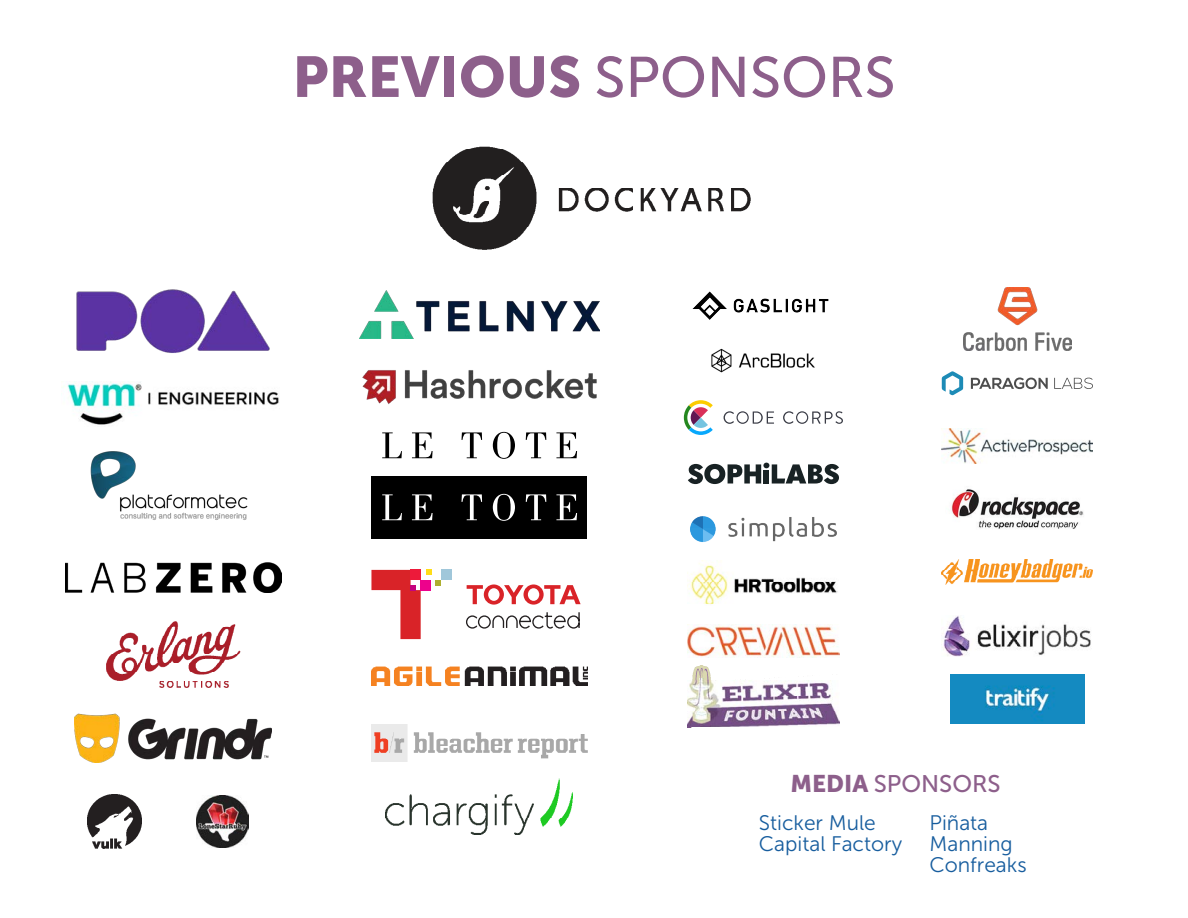
<style>
.page{position:relative;width:1188px;height:918px;background:#fff}
.page>*{position:absolute;margin:0;border:0;box-sizing:border-box;transform-origin:0 0}
.t1{font:57px "Museo Sans 900";color:#8d5f8b}
.t2{font:24px "Museo Sans 500";color:#8d5f8b}
.t3{font:21px/21px "Museo Sans 300";color:#175d9e}
.s1{font-family:"Museo Sans 500"}
.s2{font-family:"Museo Sans 900"}
</style>
<div class="page">
<img style="left:432px;top:146px;width:319px;height:104px">
<img style="left:90px;top:451px;width:158px;height:69px">
<img style="left:76px;top:289px;width:194px;height:64px">
<img style="left:106px;top:621px;width:135px;height:67px">
<img style="left:196px;top:795px;width:53px;height:53px">
<img style="left:88px;top:794px;width:54px;height:55px">
<img style="left:75px;top:714px;width:196px;height:48px">
<img style="left:65px;top:562px;width:216px;height:31px">
<img style="left:67px;top:382px;width:212px;height:43px">
<img style="left:362px;top:370px;width:235px;height:34px">
<img style="left:386px;top:779px;width:187px;height:55px">
<img style="left:371px;top:725px;width:216px;height:36px">
<img style="left:371px;top:666px;width:216px;height:20px">
<svg style="left:467px;top:584px;width:114px;height:21px"></svg>
<svg style="left:466px;top:612px;width:114px;height:17px"></svg>
<div style="left:441px;top:570px;width:10px;height:10px;background:#a0c7da"></div>
<svg style="left:371px;top:570px;width:70px;height:69px"></svg>
<div style="left:371px;top:476px;width:216px;height:62px;background:#000"></div>
<svg style="left:382px;top:432px;width:20px;height:26px"></svg>
<svg style="left:412px;top:432px;width:21px;height:26px"></svg>
<svg style="left:461px;top:432px;width:21px;height:26px"></svg>
<svg style="left:493px;top:432px;width:22px;height:27px"></svg>
<svg style="left:526px;top:432px;width:20px;height:26px"></svg>
<svg style="left:556px;top:432px;width:21px;height:26px"></svg>
<svg style="left:382px;top:494px;width:20px;height:26px"></svg>
<svg style="left:412px;top:494px;width:21px;height:26px"></svg>
<svg style="left:461px;top:494px;width:21px;height:26px"></svg>
<svg style="left:493px;top:494px;width:22px;height:27px"></svg>
<svg style="left:526px;top:494px;width:20px;height:26px"></svg>
<svg style="left:556px;top:494px;width:21px;height:26px"></svg>
<img style="left:359px;top:291px;width:241px;height:47px">
<img style="left:688px;top:665px;width:151px;height:63px">
<img style="left:688px;top:563px;width:150px;height:41px">
<svg style="left:724px;top:411px;width:50px;height:13px"></svg>
<svg style="left:783px;top:411px;width:60px;height:13px"></svg>
<svg style="left:684px;top:400px;width:29px;height:35px"></svg>
<svg style="left:688px;top:463px;width:151px;height:21px"></svg>
<img style="left:690px;top:516px;width:147px;height:26px">
<img style="left:688px;top:624px;width:151px;height:33px">
<img style="left:692px;top:291px;width:137px;height:29px">
<img style="left:711px;top:348px;width:104px;height:25px">
<img style="left:950px;top:675px;width:134px;height:48px">
<img style="left:942px;top:615px;width:149px;height:41px">
<img style="left:942px;top:560px;width:151px;height:25px">
<img style="left:951px;top:489px;width:133px;height:40px">
<img style="left:942px;top:428px;width:151px;height:35px">
<svg style="left:971px;top:377px;width:77px;height:12px"></svg>
<svg style="left:1054px;top:378px;width:39px;height:11px"></svg>
<svg style="left:942px;top:371px;width:21px;height:24px"></svg>
<img style="left:963px;top:288px;width:108px;height:63px">
<h1 class="t1" style="left:292px;top:45px;width:605px">PREVIOUS <span class="s1">SPONSORS</span></h1>
<p class="t2" style="left:790px;top:771px;width:212px"><span class="s2">MEDIA</span> SPONSORS</p>
<p class="t3" style="left:759px;top:813px;width:145px">Sticker Mule<br>Capital Factory</p>
<p class="t3" style="left:930px;top:813px;width:99px">Piñata<br>Manning<br>Confreaks</p>
</div>
